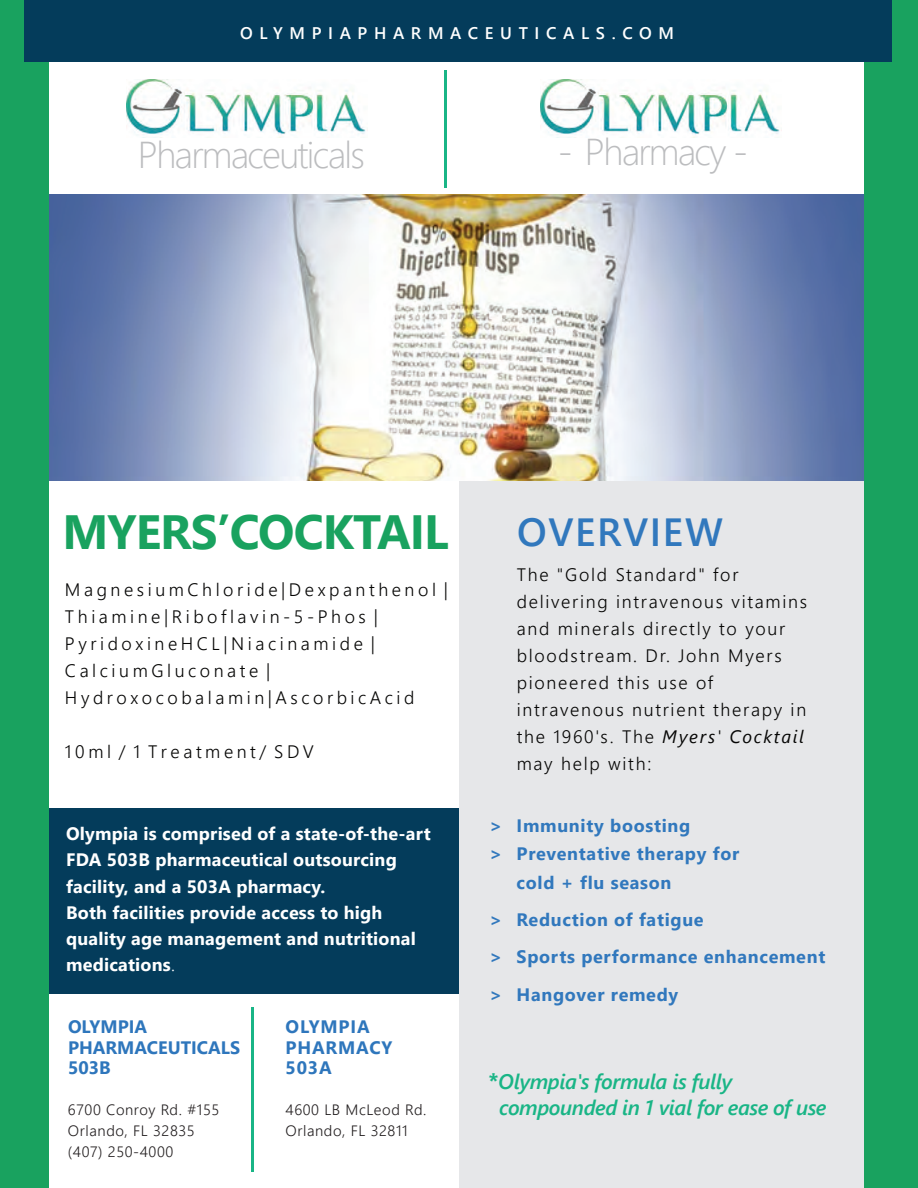
<style>
.page{position:relative;width:918px;height:1188px;background:#fff}
.page>*{position:absolute;margin:0;border:0;box-sizing:border-box;transform-origin:0 0}
.t1{font:700 48px "Segoe UI";letter-spacing:-.02em;color:#19a25f}
.t2{font:600 39.3px "Segoe UI";letter-spacing:.04em;color:#3178bd}
.t3{font:300 37.35px "Segoe UI";letter-spacing:-.045em;color:#bcbdbf}
.t4{font:italic 600 21px/25.2px "Segoe UI";letter-spacing:-.02em;color:#19b586}
.t5{font:300 18px/27px "Segoe UI";letter-spacing:.095em;color:#050504}
.t6{font:700 18px/26.1px "Segoe UI";letter-spacing:.01em;color:#fff}
.t7{font:700 18px/28.5px "Segoe UI";letter-spacing:.04em;color:#3178bd}
.t8{font:700 18px/20.5px "Segoe UI";color:#2e76bc}
.t9{font:700 18px/20.5px "Segoe UI";letter-spacing:.045em;color:#2e76bc}
.t10{font:600 16.8px "Segoe UI";letter-spacing:.395em;color:#fff}
.t11{font:300 15px/20.5px "Segoe UI";letter-spacing:.04em;color:#231f20}
.s1{font-weight:300}
.s2{font-weight:400;font-style:italic}
.s3{font-weight:700;font-style:normal;font-size:22.5px}
</style>
<div class="page">
<div style="left:459px;top:480px;width:410px;height:708px;background:#e6e7e9"></div>
<img style="left:49px;top:195px;width:816px;height:285px">
<hr style="left:251px;top:1007px;width:3px;height:165px;background:#19b586">
<div style="left:4px;top:808px;width:455px;height:185px;background:#043c5b"></div>
<img style="left:541px;top:79px;width:239px;height:58px">
<img style="left:127px;top:79px;width:239px;height:58px">
<hr style="left:444px;top:70px;width:2px;height:117px;background:#19b586">
<div style="left:0;top:0;width:49px;height:1188px;background:#19a25f"></div>
<div style="left:865px;top:0;width:53px;height:1188px;background:#19a25f"></div>
<div style="left:24px;top:0;width:867px;height:62px;background:#043c5b"></div>
<p class="t10" style="left:240px;top:17px;width:435px">OLYMPIAPHARMACEUTICALS.COM</p>
<h3 class="t3" style="left:138px;top:120px;width:229px">Pharmaceuticals</h3>
<h3 class="t3" style="left:558px;top:116px;width:192px">- Pharmacy -</h3>
<h1 class="t1" style="left:62px;top:487px;width:388px">MYERS’COCKTAIL</h1>
<p class="t5" style="left:65px;top:575px;width:385px">M a g n e s i u m C h l o r i d e | D e x p a n t h e n o l |<br>T h i a m i n e | R i b o f l a v i n - 5 - P h o s |<br>P y r i d o x i n e H C L | N i a c i n a m i d e |<br>C a l c i u m G l u c o n a t e |<br>H y d r o x o c o b a l a m i n | A s c o r b i c A c i d</p>
<p class="t5" style="left:65px;top:737px;width:250px">1 0 m l / 1 T r e a t m e n t / S D V</p>
<p class="t6" style="left:66px;top:819px;width:366px">Olympia is comprised of a state-of-the-art FDA 503B pharmaceutical outsourcing facility, and a 503A pharmacy.<br>Both facilities provide access to high quality age management and nutritional medications<span class="s1">.</span></p>
<p class="t8" style="left:68px;top:1015px;width:174px">OLYMPIA<br>PHARMACEUTICALS<br>503B</p>
<p class="t11" style="left:68px;top:1098px;width:153px">6700 Conroy Rd. #155<br>Orlando, FL 32835 (407) 250-4000</p>
<p class="t9" style="left:286px;top:1015px;width:108px">OLYMPIA<br>PHARMACY<br>503A</p>
<p class="t11" style="left:286px;top:1098px;width:142px">4600 LB McLeod Rd.<br>Orlando, FL 32811</p>
<h2 class="t2" style="left:517px;top:495px;width:207px">OVERVIEW</h2>
<p class="t5" style="left:517px;top:560px;width:292px">The "Gold Standard" for delivering intravenous vitamins and minerals directly to your bloodstream. Dr. John Myers pioneered this use of intravenous nutrient therapy in the 1960's. The <span class="s2">Myers' Cocktail </span>may help with:</p>
<p class="t7" style="left:490px;top:810px;width:251px">&gt; Immunity boosting<br>&gt; Preventative therapy for &gt; cold + flu season</p>
<p class="t7" style="left:490px;top:900px;width:337px;line-height:37.3px">&gt; Reduction of fatigue<br>&gt; Sports performance enhancement &gt; Hangover remedy</p>
<p class="t4" style="left:499px;top:1066px;width:329px;text-indent:-11px"><span class="s3">*</span>Olympia's formula is fully compounded in 1 vial for ease of use</p>
</div>
